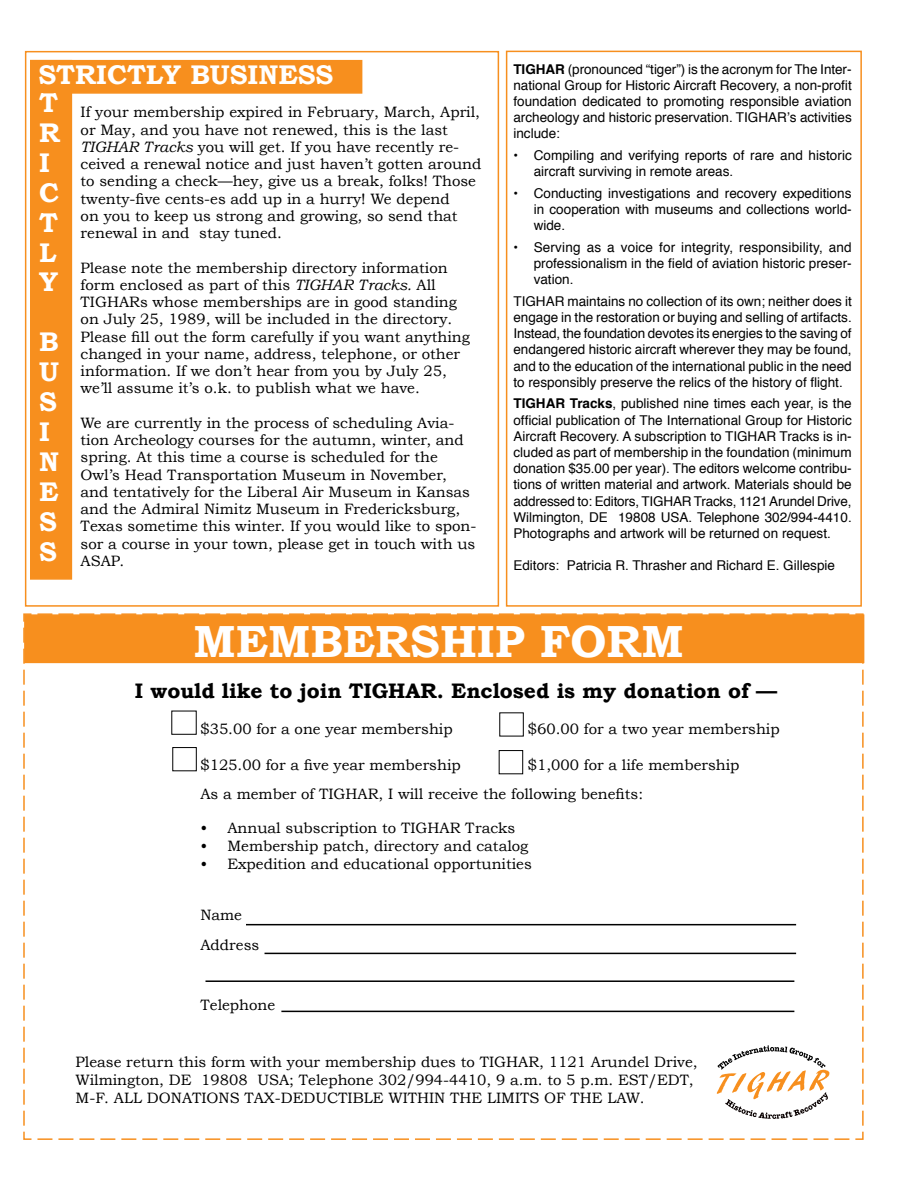
<style>
.page{position:relative;width:918px;height:1188px;background:#fff}
.page>*{position:absolute;margin:0;border:0;box-sizing:border-box;transform-origin:0 0}
.t1{font:700 45px "Bookman Old Style";color:#fff}
.t2{font:700 27px/30px "Bookman Old Style";color:#fff}
.t3{font:700 21px "Bookman Old Style";color:#000}
.t4{font:15px/17.2px "Bookman Old Style";color:#000}
.t5{font:13.5px/16.2px "Helvetica";color:#000;text-align:justify}
.s1{font-style:italic}
.s2{font-weight:700}
</style>
<div class="page">
<div style="left:30px;top:60px;width:332px;height:34px;background:#f78f1e;border:2px solid #f78f1e"></div>
<div style="left:30px;top:60px;width:42px;height:520px;background:#f78f1e"></div>
<svg style="left:23px;top:613px;width:841px;height:527px"></svg>
<div style="left:506px;top:51px;width:356px;height:556px;border:2px solid #f78f1e"></div>
<div style="left:25px;top:51px;width:474px;height:556px;border:2px solid #f78f1e"></div>
<h2 class="t2" style="left:38px;top:61px;width:296px;line-height:27.5px">STRICTLY BUSINESS<br>T</h2>
<h2 class="t2" style="left:39px;top:117px;width:23px">R<br>I<br>C<br>T<br>L<br>Y</h2>
<p class="t4" style="left:81px;top:104px;width:402px">If your membership expired in February, March, April, or May, and you have not renewed, this is the last <span class="s1">TIGHAR Tracks</span> you will get. If you have recently re&shy;ceived a renewal notice and just haven’t gotten around to sending a check—hey, give us a break, folks! Those twenty-five cents-es add up in a hurry! We depend<br>on you to keep us strong and growing, so send that renewal in and stay tuned.</p>
<p class="t4" style="left:81px;top:259px;width:391px">Please note the membership directory information form enclosed as part of this <span class="s1">TIGHAR Tracks.</span> All TIGHARs whose memberships are in good standing on July 25, 1989, will be included in the directory.<br>Please fill out the form carefully if you want anything changed in your name, address, telephone, or other information. If we don’t hear from you by July 25, we’ll assume it’s o.k. to publish what we have.</p>
<p class="t4" style="left:81px;top:414px;width:397px">We are currently in the process of scheduling Avia&shy;tion Archeology courses for the autumn, winter, and spring. At this time a course is scheduled for the Owl’s Head Transportation Museum in November, and tentatively for the Liberal Air Museum in Kansas and the Admiral Nimitz Museum in Fredericksburg, Texas sometime this winter. If you would like to spon&shy;sor a course in your town, please get in touch with us ASAP.</p>
<h2 class="t2" style="left:39px;top:327px;width:21px">B<br>U<br>S<br>I<br>N<br>E<br>S<br>S</h2>
<p class="t5" style="left:513px;top:60px;width:340px"><span class="s2">TIGHAR</span> (pronounced “tiger”) is the acronym for The Inter&shy;national Group for Historic Aircraft Recovery, a non-profit foundation dedicated to promoting responsible aviation archeology and historic preservation. TIGHAR’s activities include:</p>
<p class="t5" style="left:534px;top:147px;width:320px;text-indent:-20px">• Compiling and verifying reports of rare and historic aircraft surviving in remote areas.</p>
<p class="t5" style="left:534px;top:185px;width:320px;text-indent:-20px">• Conducting investigations and recovery expeditions in cooperation with museums and collections world&shy;wide.</p>
<p class="t5" style="left:534px;top:239px;width:320px;text-indent:-20px">• Serving as a voice for integrity, responsibility, and professionalism in the field of aviation historic preser&shy;vation.</p>
<p class="t5" style="left:513px;top:293px;width:340px">TIGHAR maintains no collection of its own; neither does it engage in the restoration or buying and selling of artifacts.<br>Instead, the foundation devotes its energies to the saving of endangered historic aircraft wherever they may be found, and to the education of the international public in the need to responsibly preserve the relics of the history of flight.</p>
<p class="t5" style="left:513px;top:395px;width:340px"><span class="s2">TIGHAR Tracks</span>, published nine times each year, is the official publication of The International Group for Historic Aircraft Recovery. A subscription to TIGHAR Tracks is in&shy;cluded as part of membership in the foundation (minimum donation $35.00 per year). The editors welcome contribu&shy;tions of written material and artwork. Materials should be addressed to: Editors, TIGHAR Tracks, 1121 Arundel Drive, Wilmington, DE 19808 USA. Telephone 302/994-4410.<br>Photographs and artwork will be returned on request.</p>
<p class="t5" style="left:513px;top:557px;width:323px">Editors: Patricia R. Thrasher and Richard E. Gillespie</p>
<h1 class="t1" style="left:193px;top:615px;width:492px">MEMBERSHIP FORM</h1>
<h3 class="t3" style="left:135px;top:678px;width:644px">I would like to join TIGHAR. Enclosed is my donation of —</h3>
<p class="t4" style="left:200px;top:720px;width:254px">$35.00 for a one year membership</p>
<p class="t4" style="left:528px;top:720px;width:254px">$60.00 for a two year membership</p>
<p class="t4" style="left:200px;top:756px;width:262px">$125.00 for a five year membership</p>
<p class="t4" style="left:200px;top:750px;width:541px;line-height:28.8px;text-indent:327px">$1,000 for a life membership<br>As a member of TIGHAR, I will receive the following benefits:</p>
<p class="t4" style="left:200px;top:819px;width:316px">• Annual subscription to TIGHAR Tracks</p>
<p class="t4" style="left:200px;top:837px;width:329px">• Membership patch, directory and catalog</p>
<p class="t4" style="left:200px;top:855px;width:333px">• Expedition and educational opportunities</p>
<p class="t4" style="left:200px;top:900px;width:60px;line-height:30px">Name<br>Address</p>
<p class="t4" style="left:200px;top:997px;width:76px">Telephone</p>
<p class="t4" style="left:76px;top:1053px;width:624px;line-height:18px">Please return this form with your membership dues to TIGHAR, 1121 Arundel Drive,<br>Wilmington, DE 19808 USA; Telephone 302/994-4410, 9 a.m. to 5 p.m. EST/EDT,<br>M-F. ALL DONATIONS TAX-DEDUCTIBLE WITHIN THE LIMITS OF THE LAW.</p>
</div>
